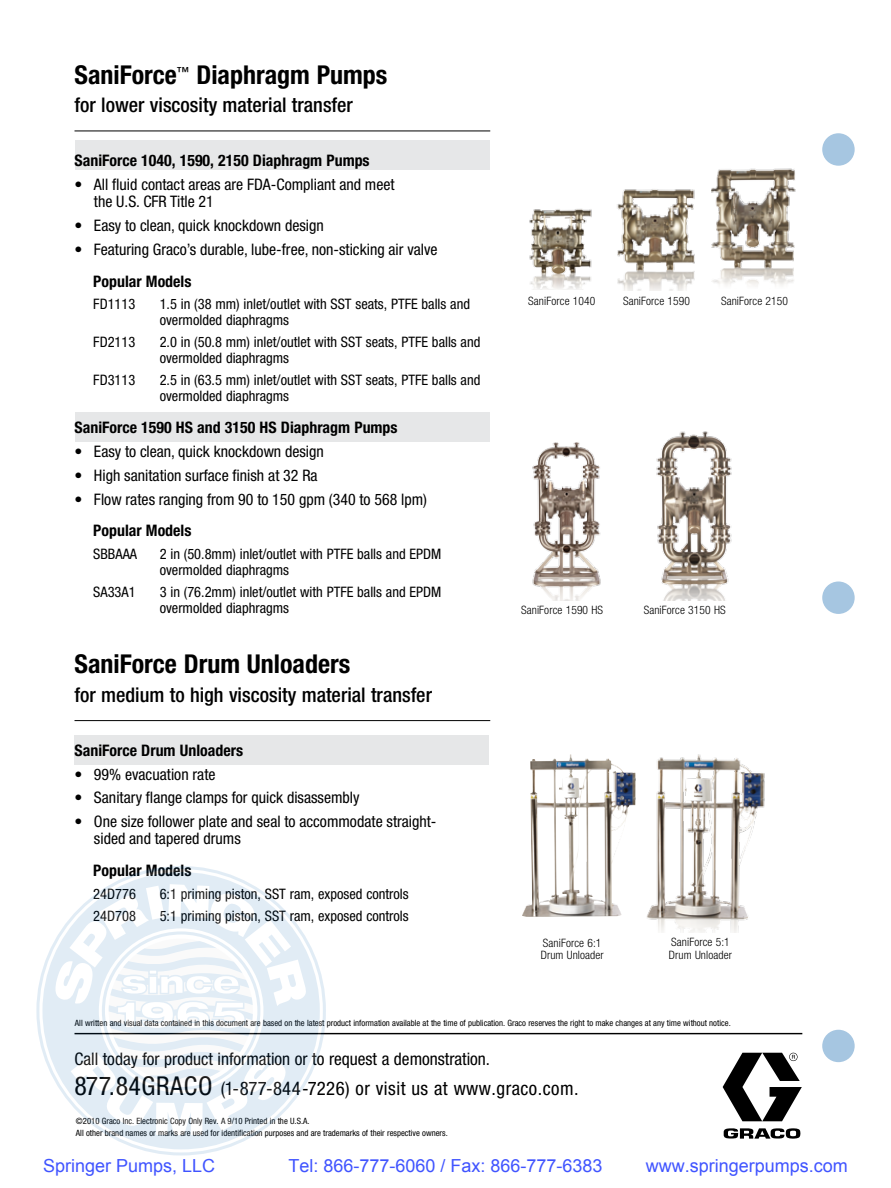
<style>
.page{position:relative;width:891px;height:1188px;background:#fff}
.page>*{position:absolute;margin:0;border:0;box-sizing:border-box;transform-origin:0 0}
.t1{font:700 condensed 25.95px "Helvetica Neue LT Std";color:#000}
.t2{font:500 condensed 20.25px "Helvetica Neue LT Std";color:#000}
.t3{font:condensed 18.75px "Helvetica Neue LT Std";letter-spacing:.025em;color:#000}
.t4{font:18px "Arial";color:#4054ff}
.t5{font:condensed 17.25px "Helvetica Neue LT Std";color:#000}
.t6{font:condensed 15.9px/17.2px "Helvetica Neue LT Std";color:#000}
.t7{font:700 condensed 15.9px "Helvetica Neue LT Std";color:#000}
.t8{font:condensed 14.4px/15.9px "Helvetica Neue LT Std";color:#000}
.t9{font:300 condensed 11.55px/12.3px "Helvetica Neue LT Std";letter-spacing:.01em;color:#000}
.t10{font:condensed 8.7px/11.6px "Helvetica Neue LT Std";color:#000}
.s1{font-size:25.95px}
</style>
<div class="page">
<div style="left:75px;top:735px;width:414px;height:30px;background:#e6e7e8"></div>
<div style="left:75px;top:140px;width:415px;height:30px;background:#e6e7e8"></div>
<div style="left:75px;top:412px;width:415px;height:30px;background:#e6e7e8"></div>
<div style="left:822px;top:133px;width:33px;height:33px;background:#a6c6e1;border-radius:50%"></div>
<div style="left:822px;top:1030px;width:33px;height:32px;background:#a6c6e1;border-radius:50%"></div>
<div style="left:822px;top:582px;width:33px;height:32px;background:#a6c6e1;border-radius:50%"></div>
<svg style="left:723px;top:1053px;width:79px;height:85px"></svg>
<hr style="left:75px;top:1033px;width:727px;height:1px;background:#000">
<hr style="left:75px;top:131px;width:415px;height:1px;background:#000">
<hr style="left:75px;top:720px;width:415px;height:1px;background:#000">
<img style="left:529px;top:209px;width:63px;height:81px">
<img style="left:532px;top:442px;width:69px;height:159px">
<img style="left:647px;top:754px;width:118px;height:179px">
<img style="left:617px;top:189px;width:78px;height:101px">
<img style="left:656px;top:431px;width:76px;height:170px">
<img style="left:522px;top:754px;width:114px;height:163px">
<img style="left:711px;top:168px;width:85px;height:118px">
<svg style="left:38px;top:867px;width:286px;height:287px"></svg>
<svg style="left:54px;top:884px;width:252px;height:251px"></svg>
<h1 class="t1" style="left:75px;top:59px;width:314px">SaniForce<sup>™</sup> Diaphragm Pumps</h1>
<h2 class="t2" style="left:75px;top:93px;width:280px">for lower viscosity material transfer</h2>
<p class="t7" style="left:75px;top:151px;width:297px">SaniForce 1040, 1590, 2150 Diaphragm Pumps</p>
<p class="t6" style="left:94px;top:175px;width:302px;text-indent:-19px">• All fluid contact areas are FDA-Compliant and meet the U.S. CFR Title 21</p>
<p class="t6" style="left:75px;top:217px;width:251px">• Easy to clean, quick knockdown design</p>
<p class="t6" style="left:75px;top:240px;width:365px">• Featuring Graco’s durable, lube-free, non-sticking air valve</p>
<p class="t7" style="left:93px;top:271px;width:100px">Popular Models</p>
<p class="t8" style="left:93px;top:296px;width:44px">FD1113</p>
<p class="t8" style="left:160px;top:296px;width:312px">1.5 in (38 mm) inlet/outlet with SST seats, PTFE balls and overmolded diaphragms</p>
<p class="t8" style="left:93px;top:334px;width:44px">FD2113</p>
<p class="t8" style="left:160px;top:334px;width:322px">2.0 in (50.8 mm) inlet/outlet with SST seats, PTFE balls and overmolded diaphragms</p>
<p class="t8" style="left:93px;top:372px;width:44px">FD3113</p>
<p class="t8" style="left:160px;top:372px;width:322px">2.5 in (63.5 mm) inlet/outlet with SST seats, PTFE balls and overmolded diaphragms</p>
<p class="t7" style="left:75px;top:418px;width:325px">SaniForce 1590 HS and 3150 HS Diaphragm Pumps</p>
<p class="t6" style="left:75px;top:443px;width:251px">• Easy to clean, quick knockdown design</p>
<p class="t6" style="left:75px;top:466px;width:245px">• High sanitation surface finish at 32 Ra</p>
<p class="t6" style="left:75px;top:490px;width:354px">• Flow rates ranging from 90 to 150 gpm (340 to 568 lpm)</p>
<p class="t7" style="left:93px;top:521px;width:100px">Popular Models</p>
<p class="t8" style="left:93px;top:546px;width:45px">SBBAAA</p>
<p class="t8" style="left:160px;top:546px;width:283px">2 in (50.8mm) inlet/outlet with PTFE balls and EPDM overmolded diaphragms</p>
<p class="t8" style="left:93px;top:584px;width:44px">SA33A1</p>
<p class="t8" style="left:160px;top:584px;width:283px">3 in (76.2mm) inlet/outlet with PTFE balls and EPDM overmolded diaphragms</p>
<h1 class="t1" style="left:75px;top:648px;width:277px">SaniForce Drum Unloaders</h1>
<h2 class="t2" style="left:75px;top:683px;width:359px">for medium to high viscosity material transfer</h2>
<p class="t7" style="left:75px;top:740px;width:170px">SaniForce Drum Unloaders</p>
<p class="t6" style="left:75px;top:765px;width:143px">• 99% evacuation rate</p>
<p class="t6" style="left:75px;top:789px;width:287px">• Sanitary flange clamps for quick disassembly</p>
<p class="t6" style="left:94px;top:813px;width:344px;text-indent:-19px">• One size follower plate and seal to accommodate straight&shy;sided and tapered drums</p>
<p class="t7" style="left:93px;top:861px;width:100px">Popular Models</p>
<p class="t8" style="left:93px;top:885px;width:44px">24D776</p>
<p class="t8" style="left:160px;top:885px;width:251px">6:1 priming piston, SST ram, exposed controls</p>
<p class="t8" style="left:93px;top:908px;width:44px">24D708</p>
<p class="t8" style="left:160px;top:908px;width:251px">5:1 priming piston, SST ram, exposed controls</p>
<p class="t9" style="left:528px;top:294px;width:69px">SaniForce 1040</p>
<p class="t9" style="left:623px;top:294px;width:69px">SaniForce 1590</p>
<p class="t9" style="left:721px;top:294px;width:69px">SaniForce 2150</p>
<p class="t9" style="left:521px;top:604px;width:84px">SaniForce 1590 HS</p>
<p class="t9" style="left:644px;top:604px;width:84px">SaniForce 3150 HS</p>
<p class="t9" style="left:541px;top:936px;width:65px">SaniForce 6:1<br>Drum Unloader</p>
<p class="t9" style="left:669px;top:936px;width:65px">SaniForce 5:1<br>Drum Unloader</p>
<p class="t10" style="left:75px;top:1017px;width:657px">All written and visual data contained in this document are based on the latest product information available at the time of publication. Graco reserves the right to make changes at any time without notice.</p>
<p class="t5" style="left:75px;top:1049px;width:417px">Call today for product information or to request a demonstration.</p>
<h3 class="t3" style="left:75px;top:1078px;width:506px"><span class="s1">877.84GRACO</span> (1-877-844-7226) or visit us at www.graco.com.</h3>
<p class="t10" style="left:76px;top:1115px;width:373px">©2010 Graco Inc. Electronic Copy Only Rev. A 9/10 Printed in the U.S.A.<br>All other brand names or marks are used for identification purposes and are trademarks of their respective owners.</p>
<p class="t4" style="left:43px;top:1154px;width:174px">Springer Pumps, LLC</p>
<p class="t4" style="left:288px;top:1154px;width:316px">Tel: 866-777-6060 / Fax: 866-777-6383</p>
<p class="t4" style="left:646px;top:1154px;width:204px">www.springerpumps.com</p>
</div>
